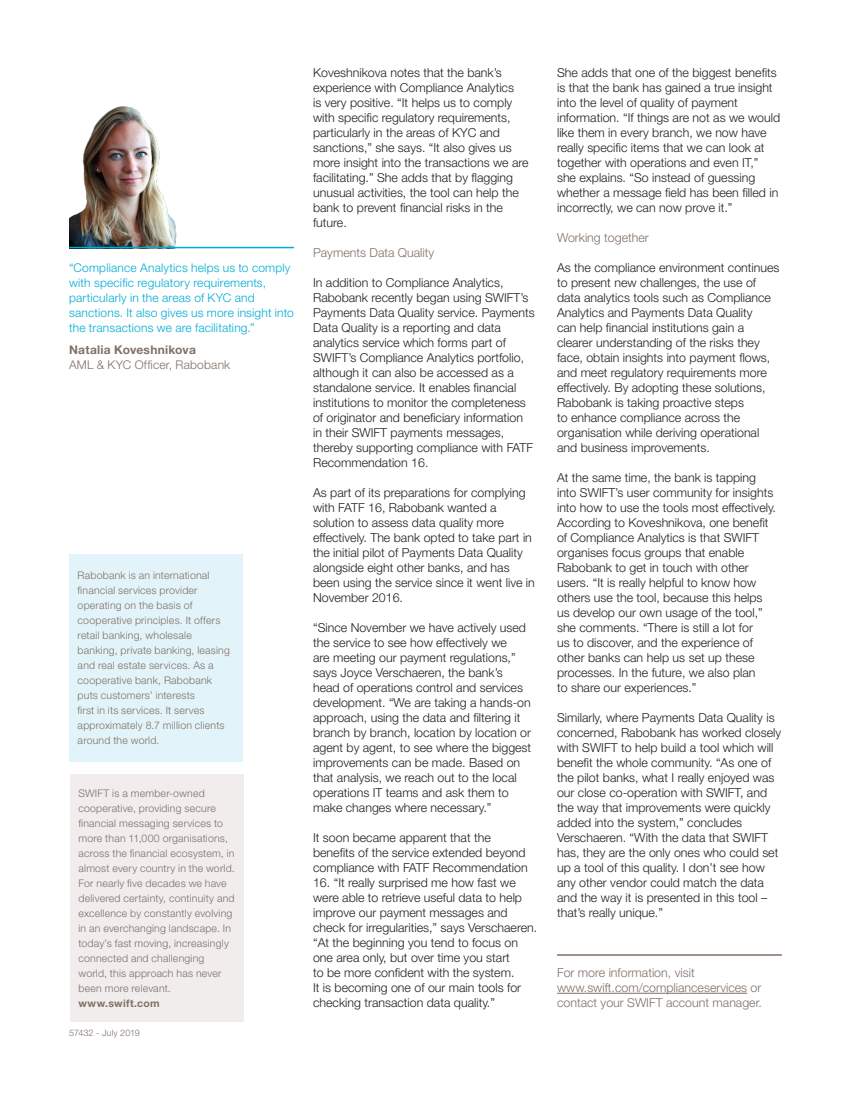
<style>
.page{position:relative;width:851px;height:1106px;background:#fff}
.page>*{position:absolute;margin:0;border:0;box-sizing:border-box;transform-origin:0 0}
.H_Bold_12pts{font:300 12.3px/15px "Helvetica Neue LT Std";color:#231f20}
.H_Bold_12pts-2{font:300 12.3px "Helvetica Neue LT Std";color:#807066}
.t1{font:300 12px/15px "Helvetica Neue LT Std";letter-spacing:.015em;color:#00acd5}
.t2{font:300 12px/15px "Helvetica Neue LT Std";letter-spacing:.015em;color:#807066}
.Boilerplate{font:300 10.5px/15px "Helvetica Neue LT Std";letter-spacing:.02em;color:#807066}
.Boilerplate_client{font:300 10.5px/15px "Helvetica Neue LT Std";letter-spacing:.02em;color:#807066}
.Boilerplate-2{font:700 10.5px "Helvetica Neue LT Std";letter-spacing:.03em;color:#807066}
.t3{font:300 9px "Helvetica Neue LT Std";letter-spacing:.01em;color:#807066}
.s1{font-weight:700}
</style>
<div class="page">
<img style="left:69px;top:106px;width:133px;height:141px">
<div style="left:70px;top:774px;width:173px;height:247px;background:#f0edec"></div>
<div style="left:69px;top:554px;width:173px;height:207px;background:#e2f4f9"></div>
<hr style="left:69px;top:247px;width:225px;height:1px;background:#00acd5">
<hr style="left:557px;top:954px;width:224px;height:1px;background:#807066">
<hr style="left:557px;top:993px;width:190px;height:1px;background:#807066">
<p class="t1" style="left:69px;top:260px;width:226px">“Compliance Analytics helps us to comply with specific regulatory requirements, particularly in the areas of KYC and sanctions. It also gives us more insight into the transactions we are facilitating.”</p>
<p class="t2" style="left:69px;top:342px;width:163px"><span class="s1">Natalia Koveshnikova<br></span>AML &amp; KYC Officer, Rabobank</p>
<p class="Boilerplate_client" style="left:78px;top:568px;width:154px">Rabobank is an international financial services provider operating on the basis of cooperative principles. It offers retail banking, wholesale banking, private banking, leasing and real estate services. As a cooperative bank, Rabobank puts customers’ interests<br>first in its services. It serves approximately 8.7 million clients around the world.</p>
<p class="Boilerplate" style="left:78px;top:785px;width:158px">SWIFT is a member-owned cooperative, providing secure financial messaging services to more than 11,000 organisations, across the financial ecosystem, in almost every country in the world.<br>For nearly five decades we have delivered certainty, continuity and excellence by constantly evolving in an everchanging landscape. In today’s fast moving, increasingly connected and challenging world, this approach has never been more relevant.</p>
<p class="Boilerplate-2" style="left:78px;top:996px;width:83px">www.swift.com</p>
<p class="t3" style="left:69px;top:1027px;width:72px">57432 - July 2019</p>
<p class="H_Bold_12pts" style="left:313px;top:64px;width:217px">Koveshnikova notes that the bank’s experience with Compliance Analytics<br>is very positive. “It helps us to comply with specific regulatory requirements, particularly in the areas of KYC and sanctions,” she says. “It also gives us more insight into the transactions we are facilitating.” She adds that by flagging unusual activities, the tool can help the bank to prevent financial risks in the future.</p>
<p class="H_Bold_12pts-2" style="left:313px;top:245px;width:123px">Payments Data Quality</p>
<p class="H_Bold_12pts" style="left:313px;top:274px;width:223px">In addition to Compliance Analytics, Rabobank recently began using SWIFT’s Payments Data Quality service. Payments Data Quality is a reporting and data analytics service which forms part of SWIFT’s Compliance Analytics portfolio, although it can also be accessed as a standalone service. It enables financial institutions to monitor the completeness of originator and beneficiary information in their SWIFT payments messages, thereby supporting compliance with FATF Recommendation 16.</p>
<p class="H_Bold_12pts" style="left:313px;top:484px;width:223px">As part of its preparations for complying with FATF 16, Rabobank wanted a solution to assess data quality more effectively. The bank opted to take part in the initial pilot of Payments Data Quality alongside eight other banks, and has been using the service since it went live in November 2016.</p>
<p class="H_Bold_12pts" style="left:313px;top:619px;width:220px">“Since November we have actively used the service to see how effectively we<br>are meeting our payment regulations,” says Joyce Verschaeren, the bank’s head of operations control and services development. “We are taking a hands-on approach, using the data and filtering it branch by branch, location by location or agent by agent, to see where the biggest improvements can be made. Based on that analysis, we reach out to the local operations IT teams and ask them to make changes where necessary.”</p>
<p class="H_Bold_12pts" style="left:313px;top:829px;width:216px">It soon became apparent that the benefits of the service extended beyond compliance with FATF Recommendation</p>
<p class="H_Bold_12pts" style="left:313px;top:874px;width:225px">16. “It really surprised me how fast we were able to retrieve useful data to help improve our payment messages and check for irregularities,” says Verschaeren. “At the beginning you tend to focus on one area only, but over time you start<br>to be more confident with the system.<br>It is becoming one of our main tools for checking transaction data quality.”</p>
<p class="H_Bold_12pts" style="left:557px;top:64px;width:225px">She adds that one of the biggest benefits is that the bank has gained a true insight into the level of quality of payment information. “If things are not as we would like them in every branch, we now have really specific items that we can look at together with operations and even IT,” she explains. “So instead of guessing whether a message field has been filled in incorrectly, we can now prove it.”</p>
<p class="H_Bold_12pts-2" style="left:557px;top:230px;width:93px">Working together</p>
<p class="H_Bold_12pts" style="left:557px;top:259px;width:224px">As the compliance environment continues to present new challenges, the use of data analytics tools such as Compliance Analytics and Payments Data Quality<br>can help financial institutions gain a clearer understanding of the risks they face, obtain insights into payment flows, and meet regulatory requirements more effectively. By adopting these solutions, Rabobank is taking proactive steps<br>to enhance compliance across the organisation while deriving operational and business improvements.</p>
<p class="H_Bold_12pts" style="left:557px;top:469px;width:220px">At the same time, the bank is tapping into SWIFT’s user community for insights into how to use the tools most effectively.<br>According to Koveshnikova, one benefit of Compliance Analytics is that SWIFT organises focus groups that enable Rabobank to get in touch with other users. “It is really helpful to know how others use the tool, because this helps us develop our own usage of the tool,” she comments. “There is still a lot for<br>us to discover, and the experience of other banks can help us set up these processes. In the future, we also plan</p>
<p class="H_Bold_12pts" style="left:557px;top:679px;width:141px">to share our experiences.”</p>
<p class="H_Bold_12pts" style="left:557px;top:709px;width:225px">Similarly, where Payments Data Quality is concerned, Rabobank has worked closely with SWIFT to help build a tool which will benefit the whole community. “As one of the pilot banks, what I really enjoyed was our close co-operation with SWIFT, and the way that improvements were quickly added into the system,” concludes Verschaeren. “With the data that SWIFT has, they are the only ones who could set up a tool of this quality. I don’t see how any other vendor could match the data and the way it is presented in this tool – that’s really unique.”</p>
<p class="H_Bold_12pts-2" style="left:557px;top:965px;width:139px">For more information, visit</p>
<p class="H_Bold_12pts-2" style="left:557px;top:980px;width:206px">www.swift.com/complianceservices or</p>
<p class="H_Bold_12pts-2" style="left:557px;top:995px;width:206px">contact your SWIFT account manager.</p>
</div>
